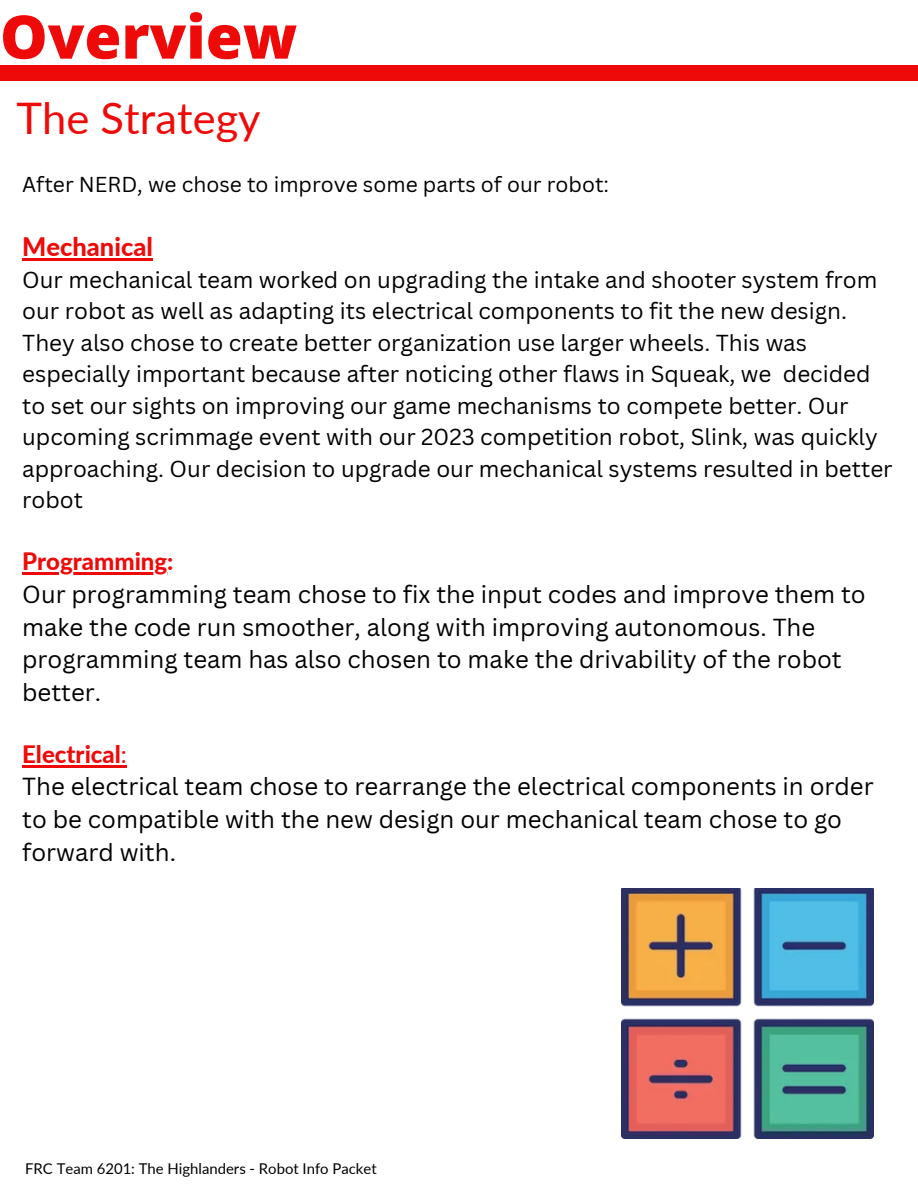
<style>
.page{position:relative;width:918px;height:1188px;background:#fff}
.page>*{position:absolute;margin:0;border:0;box-sizing:border-box;transform-origin:0 0}
.t1{font:800 60px "Open Sans";color:#ef0a0a}
.t2{font:43.5px "Lato";color:#ef0a0a}
.t3{font:800 25.5px "Lato";color:#ef0a0a}
.t4{font:24px/32.7px "Canva Sans";color:#000}
.t5{font:22.5px/31.5px "Canva Sans";color:#000}
.t6{font:21px "Canva Sans";color:#000}
.t7{font:14.85px "Lato";color:#000}
.s1{font-family:"Lato";font-weight:800;color:#ef0a0a}
.s2{font-family:"Lato";color:#ef0a0a}
</style>
<div class="page">
<div style="left:0;top:65px;width:918px;height:15px;background:#ef0a0a"></div>
<hr style="left:22px;top:259px;width:131px;height:2px;background:#ef0a0a">
<hr style="left:22px;top:573px;width:145px;height:2px;background:#ef0a0a">
<hr style="left:22px;top:765px;width:99px;height:2px;background:#ef0a0a">
<svg style="left:121px;top:765px;width:6px;height:2px"></svg>
<img style="left:621px;top:889px;width:252px;height:250px">
<h3 class="t1" style="left:0;top:-5px;width:299px">Overview</h3>
<h1 class="t2" style="left:16px;top:91px;width:246px">The Strategy</h1>
<h2 class="t6" style="left:22px;top:170px;width:588px">After NERD, we chose to improve some parts of our robot:</h2>
<h4 class="t3" style="left:22px;top:231px;width:132px">Mechanical</h4>
<h4 class="t5" style="left:22px;top:264px;width:872px">Our mechanical team worked on upgrading the intake and shooter system from our robot as well as adapting its electrical components to fit the new design.<br>They also chose to create better organization use larger wheels. This was especially important because after noticing other flaws in Squeak, we decided to set our sights on improving our game mechanisms to compete better. Our upcoming scrimmage event with our 2023 competition robot, Slink, was quickly approaching. Our decision to upgrade our mechanical systems resulted in better robot</h4>
<h3 class="t4" style="left:22px;top:545px;width:845px"><span class="s1">Programming:<br></span>Our programming team chose to fix the input codes and improve them to make the code run smoother, along with improving autonomous. The programming team has also chosen to make the drivability of the robot better.</h3>
<h3 class="t4" style="left:22px;top:737px;width:853px"><span class="s1">Electrical</span><span class="s2">:<br></span>The electrical team chose to rearrange the electrical components in order to be compatible with the new design our mechanical team chose to go forward with.</h3>
<p class="t7" style="left:25px;top:1160px;width:353px">FRC Team 6201: The Highlanders - Robot Info Packet</p>
</div>
